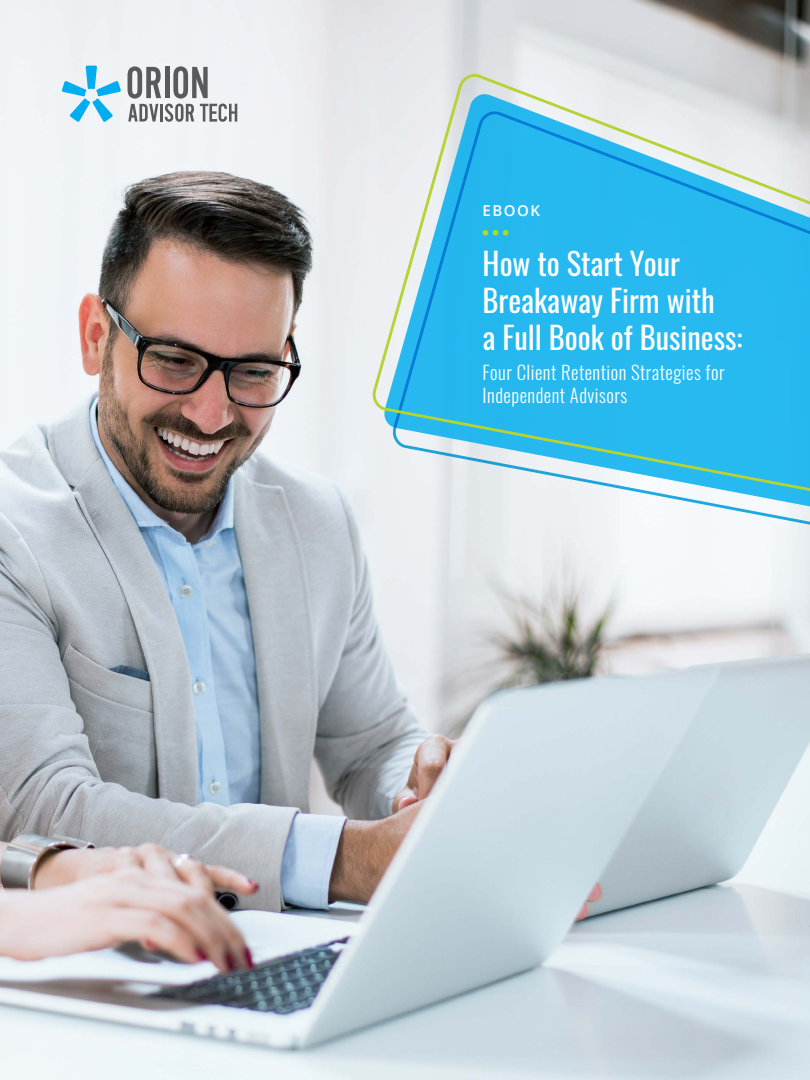
<style>
.page{position:relative;width:810px;height:1080px;background:#fff}
.page>*{position:absolute;margin:0;border:0;box-sizing:border-box;transform-origin:0 0}
.t1{font:30.5px/36.6px "Oswald";color:#fff}
.t2{font:300 18.75px/22.5px "Oswald";letter-spacing:.025em;color:#fff}
.t3{font:600 15px "Open Sans";letter-spacing:.1em;color:#fff}
</style>
<div class="page">
<img style="left:0;top:0;width:810px;height:1080px">
<svg style="left:62px;top:66px;width:59px;height:56px"></svg>
<svg style="left:128px;top:66px;width:109px;height:56px"></svg>
<svg style="left:372px;top:73px;width:438px;height:476px;background:#73ccec"></svg>
<svg style="left:483px;top:230px;width:25px;height:6px"></svg>
<p class="t3" style="left:483px;top:201px;width:59px">EBOOK</p>
<p class="t1" style="left:483px;top:243px;width:262px">How to Start Your<br>Breakaway Firm with<br>a Full Book of Business:</p>
<p class="t2" style="left:483px;top:359px;width:244px">Four Client Retention Strategies for<br>Independent Advisors</p>
</div>
